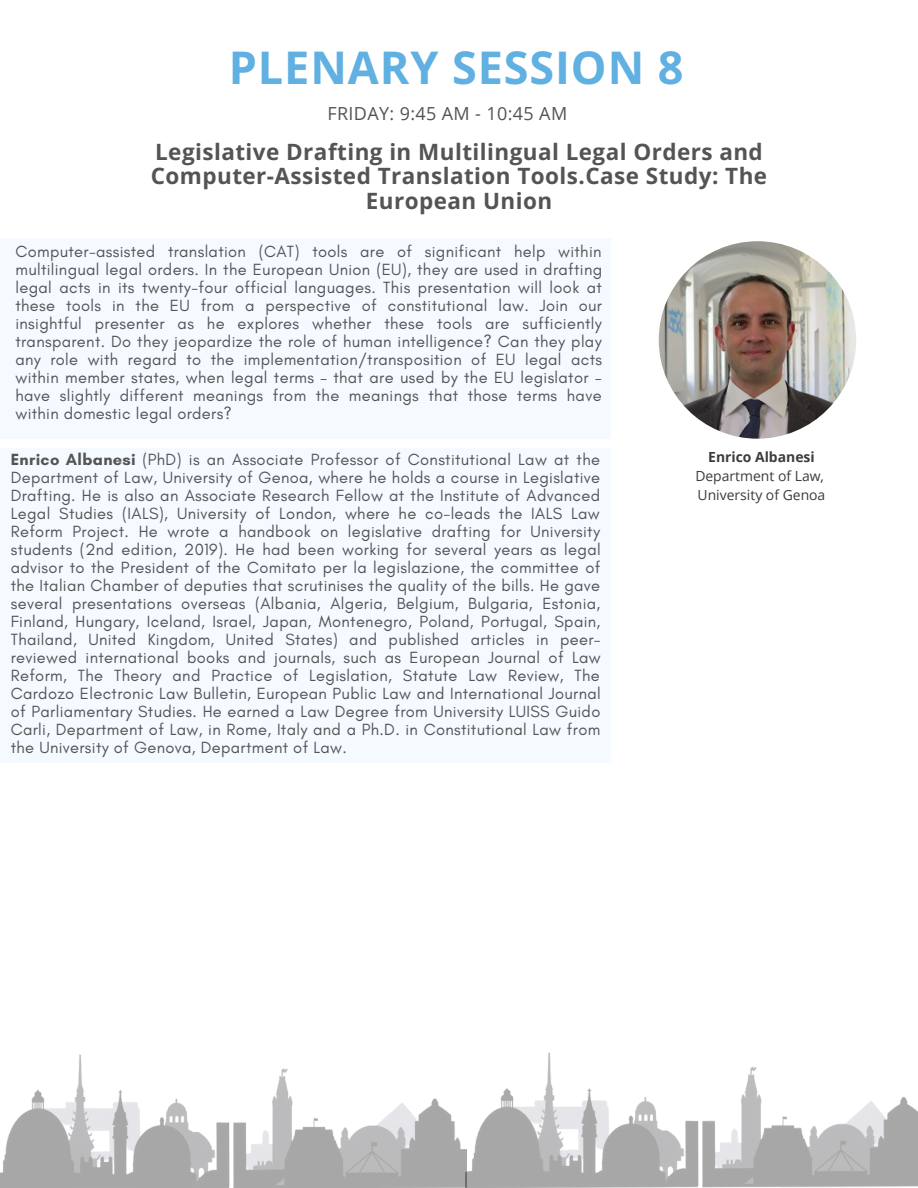
<style>
.page{position:relative;width:918px;height:1188px;background:#fff}
.page>*{position:absolute;margin:0;border:0;box-sizing:border-box;transform-origin:0 0}
.t1{font:700 45px "Open Sans";letter-spacing:.02em;color:#60b0e1}
.t2{font:700 22.5px/24.8px "Open Sans";letter-spacing:.02em;color:#545454;text-align:center}
.t3{font:18px "Open Sans";letter-spacing:.02em;color:#545454}
.t4{font:16.5px/18px "Glacial Indifference";letter-spacing:.02em;color:#545454;text-align:justify}
.t5{font:13.95px/19.2px "Open Sans";color:#3b3c40}
.t6{font:700 13.95px "Open Sans";color:#3b3c40}
.s1{font-weight:700}
</style>
<div class="page">
<div style="left:0;top:238px;width:611px;height:201px;background:#f4faff"></div>
<img style="left:659px;top:241px;width:197px;height:198px;border-radius:50%">
<div style="left:0;top:448px;width:611px;height:315px;background:#f4faff"></div>
<img style="left:0;top:1052px;width:918px;height:136px">
<h1 class="t1" style="left:229px;top:36px;width:456px">PLENARY SESSION 8</h1>
<p class="t3" style="left:327px;top:100px;width:241px">FRIDAY: 9:45 AM - 10:45 AM</p>
<h2 class="t2" style="left:151px;top:139px;width:618px">Legislative Drafting in Multilingual Legal Orders and<br>Computer-Assisted Translation Tools.Case Study: The<br>European Union</h2>
<p class="t4" style="left:15px;top:242px;width:588px">Computer-assisted translation (CAT) tools are of significant help within multilingual legal orders. In the European Union (EU), they are used in drafting legal acts in its twenty-four official languages. This presentation will look at these tools in the EU from a perspective of constitutional law. Join our insightful presenter as he explores whether these tools are sufficiently transparent. Do they jeopardize the role of human intelligence? Can they play any role with regard to the implementation/transposition of EU legal acts within member states, when legal terms – that are used by the EU legislator – have slightly different meanings from the meanings that those terms have within domestic legal orders?</p>
<p class="t4" style="left:11px;top:451px;width:592px"><span class="s1">Enrico Albanesi</span> (PhD) is an Associate Professor of Constitutional Law at the Department of Law, University of Genoa, where he holds a course in Legislative Drafting. He is also an Associate Research Fellow at the Institute of Advanced Legal Studies (IALS), University of London, where he co-leads the IALS Law Reform Project. He wrote a handbook on legislative drafting for University students (2nd edition, 2019). He had been working for several years as legal advisor to the President of the Comitato per la legislazione, the committee of the Italian Chamber of deputies that scrutinises the quality of the bills. He gave several presentations overseas (Albania, Algeria, Belgium, Bulgaria, Estonia, Finland, Hungary, Iceland, Israel, Japan, Montenegro, Poland, Portugal, Spain, Thailand, United Kingdom, United States) and published articles in peer&shy;reviewed international books and journals, such as European Journal of Law Reform, The Theory and Practice of Legislation, Statute Law Review, The Cardozo Electronic Law Bulletin, European Public Law and International Journal of Parliamentary Studies. He earned a Law Degree from University LUISS Guido Carli, Department of Law, in Rome, Italy and a Ph.D. in Constitutional Law from the University of Genova, Department of Law.</p>
<p class="t6" style="left:708px;top:447px;width:108px">Enrico Albanesi</p>
<p class="t5" style="left:695px;top:466px;width:132px">Department of Law,<br>University of Genoa</p>
</div>
